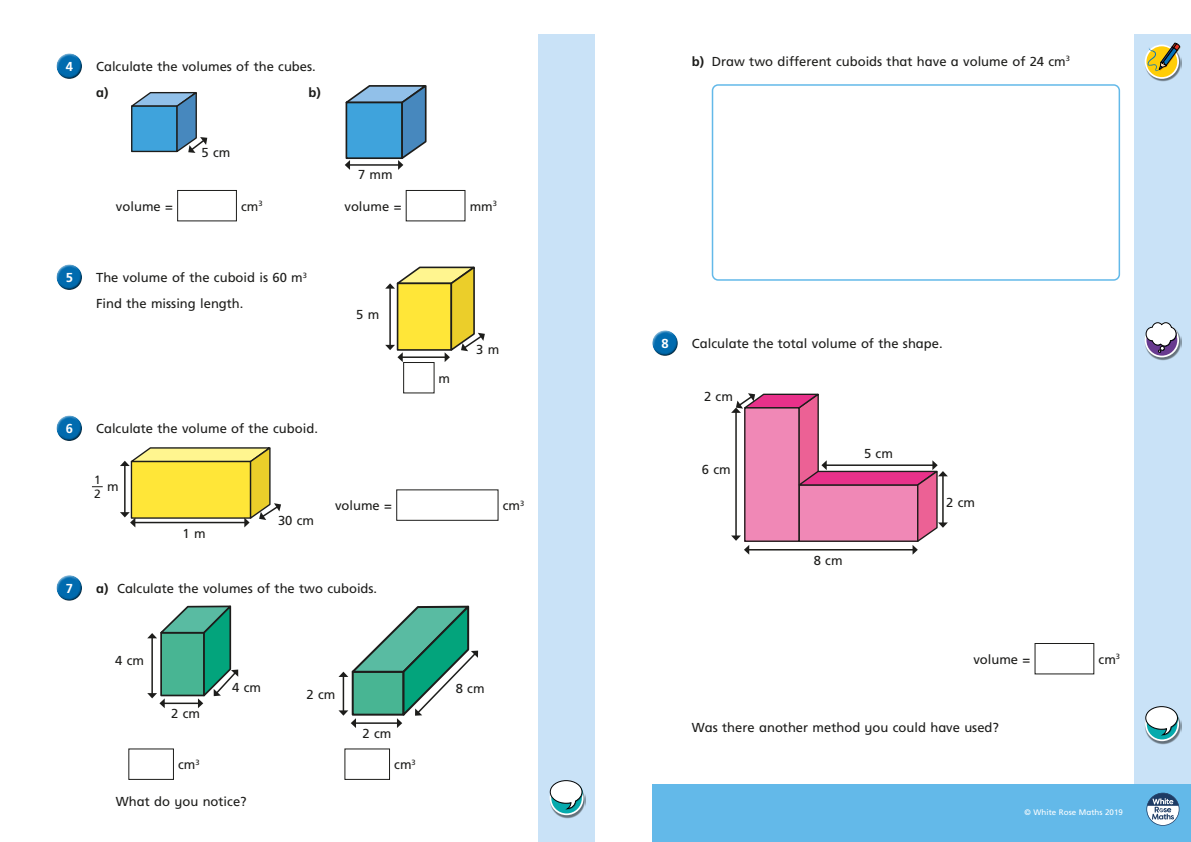
<style>
.page{position:relative;width:1191px;height:842px;background:#fff}
.page>*{position:absolute;margin:0;border:0;box-sizing:border-box;transform-origin:0 0}
.t1{font:13px/25.7px "Frutiger Inf";color:#1d1d1b}
.t2{font:700 13px "Frutiger Inf";color:#fff}
.t3{font:700 13px "Frutiger Inf";color:#1d1d1b}
.t4{font:12px/13.7px "Frutiger Inf";color:#1d1d1b}
.t5{font:8px "Frutiger Inf";color:#fff}
.s1{font-weight:700}
</style>
<div class="page">
<div style="left:539px;top:34px;width:99px;height:808px;background:#c9e2f7"></div>
<div style="left:1134px;top:34px;width:57px;height:808px;background:#c9e2f7"></div>
<div style="left:595px;top:0;width:47px;height:842px;background:#fff"></div>
<div style="left:56px;top:53px;width:27px;height:20px;background:#fff;opacity:.75"></div>
<div style="left:56px;top:57px;width:27px;height:23px;background:#1d1d1b;opacity:.75"></div>
<div style="left:177px;top:190px;width:60px;height:31px;border:1px solid #1d1d1b"></div>
<div style="left:406px;top:190px;width:59px;height:31px;border:1px solid #1d1d1b"></div>
<div style="left:56px;top:264px;width:27px;height:20px;background:#fff;opacity:.75"></div>
<div style="left:56px;top:268px;width:27px;height:23px;background:#1d1d1b;opacity:.75"></div>
<div style="left:56px;top:415px;width:27px;height:20px;background:#fff;opacity:.75"></div>
<div style="left:56px;top:419px;width:27px;height:23px;background:#1d1d1b;opacity:.75"></div>
<div style="left:396px;top:489px;width:102px;height:32px;border:1px solid #1d1d1b"></div>
<div style="left:56px;top:575px;width:27px;height:20px;background:#fff;opacity:.75"></div>
<div style="left:56px;top:579px;width:27px;height:23px;background:#1d1d1b;opacity:.75"></div>
<div style="left:128px;top:748px;width:46px;height:32px;border:1px solid #1d1d1b"></div>
<div style="left:344px;top:748px;width:46px;height:32px;border:1px solid #1d1d1b"></div>
<div style="left:652px;top:785px;width:539px;height:57px;background:#63b9e9"></div>
<svg style="left:1146px;top:793px;width:33px;height:33px"></svg>
<div style="left:711px;top:84px;width:409px;height:197px;border:2px solid #63b9e9;border-radius:6px"></div>
<div style="left:652px;top:330px;width:26px;height:20px;background:#fff;opacity:.75"></div>
<div style="left:652px;top:334px;width:27px;height:23px;background:#1d1d1b;opacity:.75"></div>
<svg style="left:731px;top:393px;width:217px;height:162px"></svg>
<div style="left:1034px;top:643px;width:60px;height:31px;border:1px solid #1d1d1b"></div>
<svg style="left:131px;top:92px;width:76px;height:61px"></svg>
<svg style="left:345px;top:85px;width:82px;height:85px"></svg>
<svg style="left:385px;top:266px;width:100px;height:96px"></svg>
<div style="left:403px;top:362px;width:31px;height:31px;border:1px solid #1d1d1b"></div>
<svg style="left:120px;top:447px;width:161px;height:80px"></svg>
<svg style="left:338px;top:605px;width:140px;height:123px"></svg>
<img style="left:549px;top:790px;width:36px;height:28px">
<svg style="left:550px;top:782px;width:32px;height:32px"></svg>
<div style="left:549px;top:781px;width:34px;height:34px;border:2px solid #fff;border-radius:50%"></div>
<svg style="left:550px;top:780px;width:33px;height:29px"></svg>
<img style="left:1147px;top:716px;width:34px;height:28px">
<svg style="left:1146px;top:708px;width:32px;height:32px"></svg>
<div style="left:1145px;top:707px;width:34px;height:34px;border:2px solid #fff;border-radius:50%"></div>
<svg style="left:1145px;top:706px;width:33px;height:29px"></svg>
<img style="left:1148px;top:330px;width:33px;height:30px">
<svg style="left:1145px;top:324px;width:33px;height:32px"></svg>
<div style="left:1144px;top:323px;width:35px;height:34px;border:2px solid #fff;border-radius:50%"></div>
<svg style="left:1145px;top:322px;width:31px;height:31px"></svg>
<img style="left:1157px;top:46px;width:24px;height:36px">
<svg style="left:1144px;top:43px;width:36px;height:37px"></svg>
<svg style="left:147px;top:605px;width:91px;height:103px"></svg>
<p class="t2" style="left:66px;top:59px;width:9px">4</p>
<p class="t1" style="left:96px;top:53px;width:221px">Calculate the volumes of the cubes.</p>
<p class="t3" style="left:96px;top:84px;width:14px">a)</p>
<p class="t3" style="left:308px;top:84px;width:14px">b)</p>
<p class="t1" style="left:202px;top:139px;width:30px">5 cm</p>
<p class="t1" style="left:358px;top:162px;width:36px">7 mm</p>
<p class="t1" style="left:116px;top:193px;width:58px">volume =</p>
<p class="t1" style="left:241px;top:193px;width:23px">cm<sup>3</sup></p>
<p class="t1" style="left:344px;top:193px;width:58px">volume =</p>
<p class="t1" style="left:470px;top:193px;width:29px">mm<sup>3</sup></p>
<p class="t2" style="left:66px;top:270px;width:9px">5</p>
<p class="t1" style="left:96px;top:264px;width:212px">The volume of the cuboid is 60 m<sup>3<br></sup>Find the missing length.</p>
<p class="t2" style="left:66px;top:421px;width:9px">6</p>
<p class="t1" style="left:96px;top:415px;width:223px">Calculate the volume of the cuboid.</p>
<p class="t4" style="left:94px;top:473px;width:8px">1<br>2</p>
<p class="t1" style="left:107px;top:473px;width:13px">m</p>
<p class="t1" style="left:182px;top:520px;width:25px">1 m</p>
<p class="t1" style="left:278px;top:508px;width:38px">30 cm</p>
<p class="t1" style="left:356px;top:302px;width:25px">5 m</p>
<p class="t1" style="left:438px;top:365px;width:13px">m</p>
<p class="t1" style="left:476px;top:336px;width:25px">3 m</p>
<p class="t1" style="left:335px;top:492px;width:58px">volume =</p>
<p class="t1" style="left:503px;top:492px;width:23px">cm<sup>3</sup></p>
<p class="t2" style="left:66px;top:581px;width:9px">7</p>
<p class="t1" style="left:96px;top:575px;width:283px"><span class="s1">a)</span> Calculate the volumes of the two cuboids.</p>
<p class="t1" style="left:115px;top:647px;width:30px">4 cm</p>
<p class="t1" style="left:171px;top:701px;width:30px">2 cm</p>
<p class="t1" style="left:232px;top:675px;width:30px">4 cm</p>
<p class="t1" style="left:306px;top:681px;width:30px">2 cm</p>
<p class="t1" style="left:362px;top:721px;width:30px">2 cm</p>
<p class="t1" style="left:178px;top:751px;width:23px">cm<sup>3</sup></p>
<p class="t1" style="left:394px;top:751px;width:23px">cm<sup>3</sup></p>
<p class="t1" style="left:116px;top:789px;width:132px">What do you notice?</p>
<p class="t1" style="left:456px;top:676px;width:30px">8 cm</p>
<p class="t1" style="left:692px;top:48px;width:379px"><span class="s1">b)</span> Draw two different cuboids that have a volume of 24 cm<sup>3</sup></p>
<p class="t2" style="left:661px;top:336px;width:9px">8</p>
<p class="t1" style="left:692px;top:330px;width:252px">Calculate the total volume of the shape.</p>
<p class="t1" style="left:704px;top:383px;width:30px">2 cm</p>
<p class="t1" style="left:702px;top:457px;width:30px">6 cm</p>
<p class="t1" style="left:864px;top:441px;width:30px">5 cm</p>
<p class="t1" style="left:813px;top:547px;width:30px">8 cm</p>
<p class="t1" style="left:946px;top:489px;width:30px">2 cm</p>
<p class="t1" style="left:973px;top:646px;width:58px">volume =</p>
<p class="t1" style="left:1098px;top:646px;width:23px">cm<sup>3</sup></p>
<p class="t1" style="left:692px;top:714px;width:309px">Was there another method you could have used?</p>
<p class="t5" style="left:1024px;top:808px;width:100px">© White Rose Maths 2019</p>
</div>
